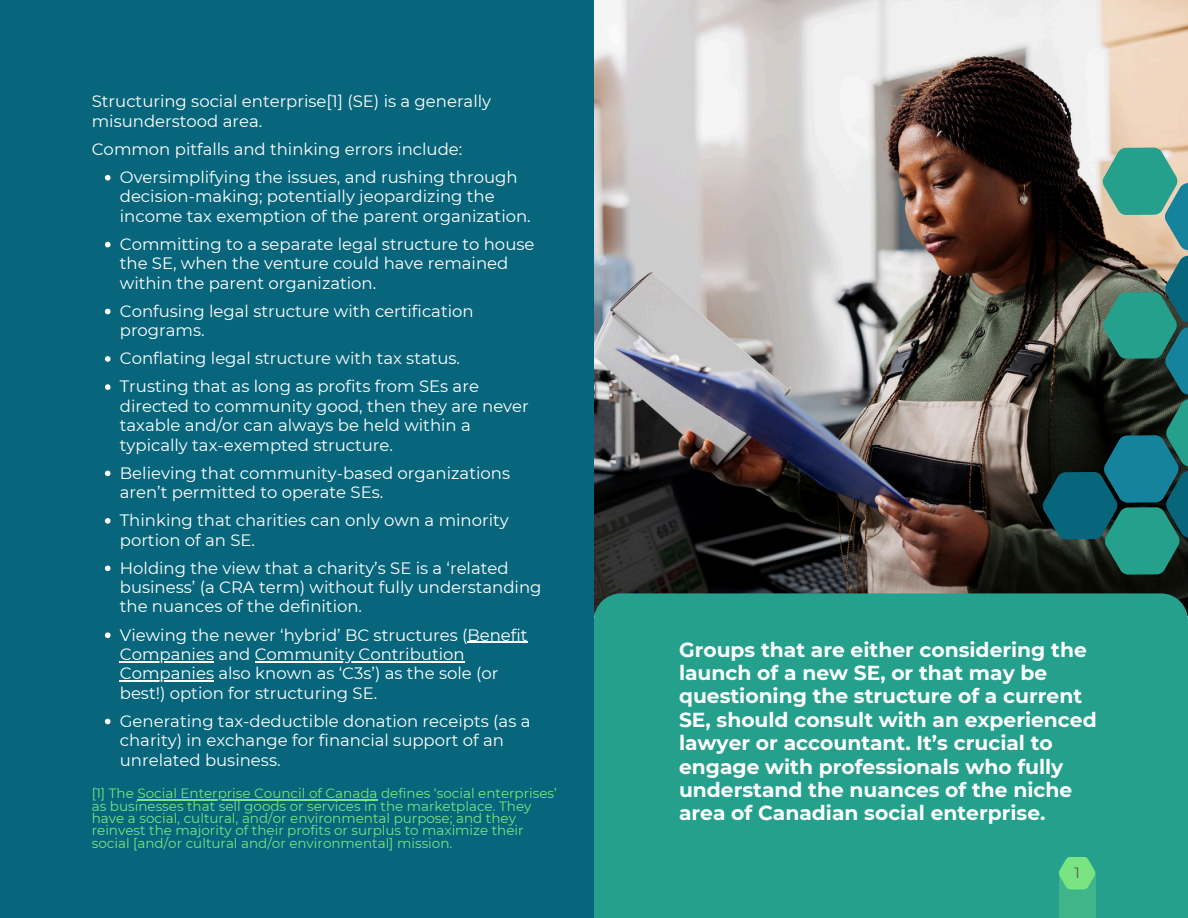
<style>
.page{position:relative;width:1188px;height:918px;background:#fff}
.page>*{position:absolute;margin:0;border:0;box-sizing:border-box;transform-origin:0 0}
.t1{font:700 20.25px/23.4px "Montserrat";color:#fff}
.t2{font:16.5px/19.4px "Montserrat";color:#fff}
.t3{font:15px "Montserrat";color:#575e5c}
.t4{font:13.5px/12.3px "Montserrat";color:#79e481}
</style>
<div class="page">
<img style="left:594px;top:0;width:594px;height:615px">
<div style="left:594px;top:593px;width:593px;height:325px;background:#24a08d"></div>
<div style="left:0;top:0;width:594px;height:918px;background:#08667c"></div>
<div style="left:1059px;top:873px;width:36px;height:45px;background:#3fb589"></div>
<svg style="left:1059px;top:857px;width:36px;height:32px"></svg>
<svg style="left:1032px;top:132px;width:156px;height:458px;background:#355853"></svg>
<svg style="left:105px;top:175px;width:6px;height:6px"></svg>
<svg style="left:105px;top:242px;width:6px;height:5px"></svg>
<svg style="left:105px;top:309px;width:6px;height:5px"></svg>
<svg style="left:105px;top:356px;width:6px;height:6px"></svg>
<svg style="left:105px;top:384px;width:6px;height:6px"></svg>
<svg style="left:105px;top:471px;width:6px;height:5px"></svg>
<svg style="left:105px;top:518px;width:6px;height:6px"></svg>
<svg style="left:105px;top:566px;width:6px;height:5px"></svg>
<svg style="left:105px;top:632px;width:6px;height:6px"></svg>
<hr style="left:467px;top:642px;width:61px;height:1px;background:#fff">
<hr style="left:120px;top:661px;width:94px;height:1px;background:#fff">
<hr style="left:255px;top:661px;width:210px;height:1px;background:#fff">
<hr style="left:120px;top:681px;width:94px;height:1px;background:#fff">
<svg style="left:105px;top:719px;width:6px;height:5px"></svg>
<hr style="left:137px;top:799px;width:240px;height:2px;background:#79e481">
<p class="t2" style="left:92px;top:92px;width:401px">Structuring social enterprise[1] (SE) is a generally misunderstood area.</p>
<h2 class="t2" style="left:92px;top:139px;width:372px">Common pitfalls and thinking errors include:</h2>
<p class="t2" style="left:120px;top:167px;width:412px">Oversimplifying the issues, and rushing through decision-making; potentially jeopardizing the income tax exemption of the parent organization.</p>
<p class="t2" style="left:120px;top:234px;width:416px">Committing to a separate legal structure to house the SE, when the venture could have remained within the parent organization.</p>
<p class="t2" style="left:120px;top:301px;width:355px">Confusing legal structure with certification programs.</p>
<p class="t2" style="left:120px;top:349px;width:342px">Conflating legal structure with tax status.</p>
<p class="t2" style="left:120px;top:377px;width:410px">Trusting that as long as profits from SEs are directed to community good, then they are never taxable and/or can always be held within a typically tax-exempted structure.</p>
<p class="t2" style="left:120px;top:463px;width:392px">Believing that community-based organizations aren’t permitted to operate SEs.</p>
<p class="t2" style="left:120px;top:511px;width:390px">Thinking that charities can only own a minority portion of an SE.</p>
<p class="t2" style="left:120px;top:558px;width:423px">Holding the view that a charity’s SE is a ‘related business’ (a CRA term) without fully understanding the nuances of the definition.</p>
<p class="t2" style="left:120px;top:625px;width:409px">Viewing the newer ‘hybrid’ BC structures (Benefit</p>
<p class="t2" style="left:120px;top:644px;width:346px">Companies and Community Contribution</p>
<h1 class="t2" style="left:120px;top:664px;width:380px">Companies also known as ‘C3s’) as the sole (or best!) option for structuring SE.</h1>
<h1 class="t2" style="left:120px;top:711px;width:412px">Generating tax-deductible donation receipts (as a charity) in exchange for financial support of an unrelated business.</h1>
<p class="t4" style="left:92px;top:787px;width:467px">[1] The Social Enterprise Council of Canada defines ‘social enterprises’</p>
<p class="t4" style="left:92px;top:800px;width:441px">as businesses that sell goods or services in the marketplace. They have a social, cultural, and/or environmental purpose; and they reinvest the majority of their profits or surplus to maximize their social [and/or cultural and/or environmental] mission.</p>
<h2 class="t1" style="left:679px;top:638px;width:419px">Groups that are either considering the launch of a new SE, or that may be questioning the structure of a current SE, should consult with an experienced lawyer or accountant. It’s crucial to engage with professionals who fully understand the nuances of the niche area of Canadian social enterprise.</h2>
<h2 class="t3" style="left:1074px;top:863px;width:7px">1</h2>
</div>
